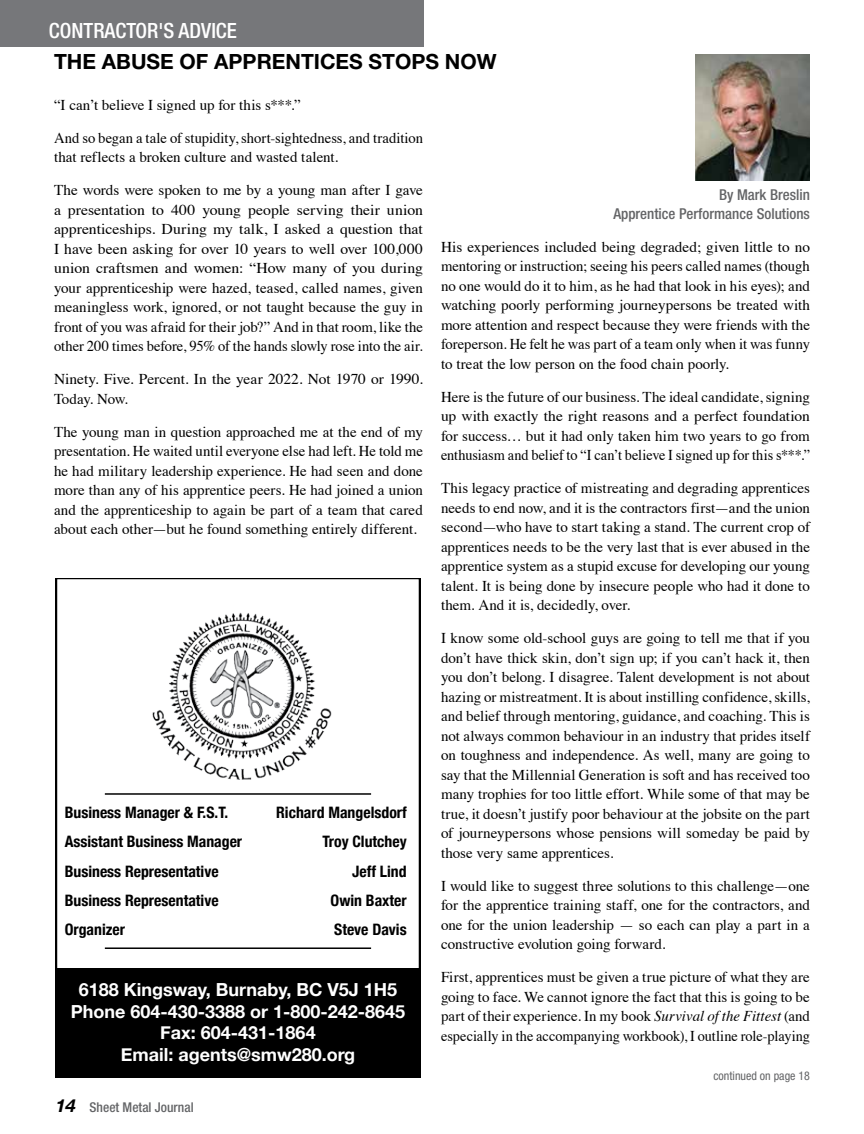
<style>
.page{position:relative;width:864px;height:1134px;background:#fff}
.page>*{position:absolute;margin:0;border:0;box-sizing:border-box;transform-origin:0 0}
.t1{font:700 21px "Helvetica Neue LT Std";color:#000}
.t2{font:500 condensed 21px "Helvetica Neue LT Std";color:#fff}
.t3{font:700 18px/21.6px "Helvetica Neue";color:#fff;text-align:center}
.t4{font:700 condensed 15.75px "Helvetica Neue";color:#000}
.t5{font:15px/19.5px "Times";color:#000;text-align:justify}
.t6{font:500 condensed 15px/19.5px "Helvetica Neue LT Std";color:#636466;text-align:right}
.t7{font:500 condensed 13.5px "Helvetica Neue LT Std";color:#636466}
.t8{font:condensed 12px "Helvetica Neue LT Std";color:#636466}
.s1{font-weight:700;font-style:italic;font-stretch:normal;font-size:18px;color:#000}
.s2{font-style:italic}
</style>
<div class="page">
<div style="left:0;top:0;width:424px;height:47px;background:#76777a"></div>
<img style="left:696px;top:54px;width:114px;height:126px">
<svg style="left:56px;top:578px;width:364px;height:500px"></svg>
<div style="left:56px;top:968px;width:364px;height:109px;background:#000"></div>
<img style="left:144px;top:594px;width:191px;height:186px">
<hr style="left:105px;top:793px;width:266px;height:2px;background:#000">
<hr style="left:105px;top:947px;width:266px;height:2px;background:#000">
<h1 class="t2" style="left:49px;top:18px;width:190px">CONTRACTOR'S ADVICE</h1>
<h1 class="t1" style="left:54px;top:49px;width:444px">THE ABUSE OF APPRENTICES STOPS NOW</h1>
<p class="t5" style="left:54px;top:93px;width:248px">“I can’t believe I signed up for this s***.”</p>
<p class="t5" style="left:54px;top:126px;width:371px">And so began a tale of stupidity, short-sightedness, and tradition that reflects a broken culture and wasted talent.</p>
<p class="t5" style="left:54px;top:179px;width:371px">The words were spoken to me by a young man after I gave a presentation to 400 young people serving their union apprenticeships. During my talk, I asked a question that I have been asking for over 10 years to well over 100,000 union craftsmen and women: “How many of you during your apprenticeship were hazed, teased, called names, given meaningless work, ignored, or not taught because the guy in front of you was afraid for their job?” And in that room, like the other 200 times before, 95% of the hands slowly rose into the air.</p>
<p class="t5" style="left:54px;top:368px;width:370px">Ninety. Five. Percent. In the year 2022. Not 1970 or 1990.<br>Today. Now.</p>
<p class="t5" style="left:54px;top:420px;width:371px">The young man in question approached me at the end of my presentation. He waited until everyone else had left. He told me he had military leadership experience. He had seen and done more than any of his apprentice peers. He had joined a union and the apprenticeship to again be part of a team that cared about each other—but he found something entirely different.</p>
<p class="t4" style="left:65px;top:799px;width:165px">Business Manager &amp; F.S.T.</p>
<p class="t4" style="left:276px;top:799px;width:132px">Richard Mangelsdorf</p>
<p class="t4" style="left:65px;top:829px;width:179px">Assistant Business Manager</p>
<p class="t4" style="left:322px;top:829px;width:86px">Troy Clutchey</p>
<p class="t4" style="left:65px;top:858px;width:155px">Business Representative</p>
<p class="t4" style="left:352px;top:858px;width:56px">Jeff Lind</p>
<p class="t4" style="left:65px;top:887px;width:155px">Business Representative</p>
<p class="t4" style="left:331px;top:887px;width:78px">Owin Baxter</p>
<p class="t4" style="left:65px;top:917px;width:62px">Organizer</p>
<p class="t4" style="left:334px;top:917px;width:74px">Steve Davis</p>
<p class="t3" style="left:71px;top:979px;width:336px">6188 Kingsway, Burnaby, BC V5J 1H5<br>Phone 604-430-3388 or 1-800-242-8645<br>Fax: 604-431-1864<br>Email: agents@smw280.org</p>
<p class="t7" style="left:56px;top:1099px;width:139px"><span class="s1">14</span> Sheet Metal Journal</p>
<p class="t6" style="left:613px;top:184px;width:198px">By Mark Breslin<br>Apprentice Performance Solutions</p>
<p class="t5" style="left:441px;top:236px;width:371px">His experiences included being degraded; given little to no mentoring or instruction; seeing his peers called names (though no one would do it to him, as he had that look in his eyes); and watching poorly performing journeypersons be treated with more attention and respect because they were friends with the foreperson. He felt he was part of a team only when it was funny to treat the low person on the food chain poorly.</p>
<p class="t5" style="left:441px;top:386px;width:371px">Here is the future of our business. The ideal candidate, signing up with exactly the right reasons and a perfect foundation for success… but it had only taken him two years to go from enthusiasm and belief to “I can’t believe I signed up for this s***.”</p>
<p class="t5" style="left:441px;top:477px;width:371px">This legacy practice of mistreating and degrading apprentices needs to end now, and it is the contractors first—and the union second—who have to start taking a stand. The current crop of apprentices needs to be the very last that is ever abused in the apprentice system as a stupid excuse for developing our young talent. It is being done by insecure people who had it done to them. And it is, decidedly, over.</p>
<p class="t5" style="left:441px;top:627px;width:371px">I know some old-school guys are going to tell me that if you don’t have thick skin, don’t sign up; if you can’t hack it, then you don’t belong. I disagree. Talent development is not about hazing or mistreatment. It is about instilling confidence, skills, and belief through mentoring, guidance, and coaching. This is not always common behaviour in an industry that prides itself on toughness and independence. As well, many are going to say that the Millennial Generation is soft and has received too many trophies for too little effort. While some of that may be true, it doesn’t justify poor behaviour at the jobsite on the part of journeypersons whose pensions will someday be paid by those very same apprentices.</p>
<p class="t5" style="left:441px;top:875px;width:371px">I would like to suggest three solutions to this challenge—one for the apprentice training staff, one for the contractors, and one for the union leadership — so each can play a part in a constructive evolution going forward.</p>
<p class="t5" style="left:441px;top:966px;width:371px">First, apprentices must be given a true picture of what they are going to face. We cannot ignore the fact that this is going to be part of their experience. In my book <span class="s2">Survival of the Fittest</span> (and especially in the accompanying workbook), I outline role-playing</p>
<p class="t8" style="left:714px;top:1069px;width:98px">continued on page 18</p>
</div>
